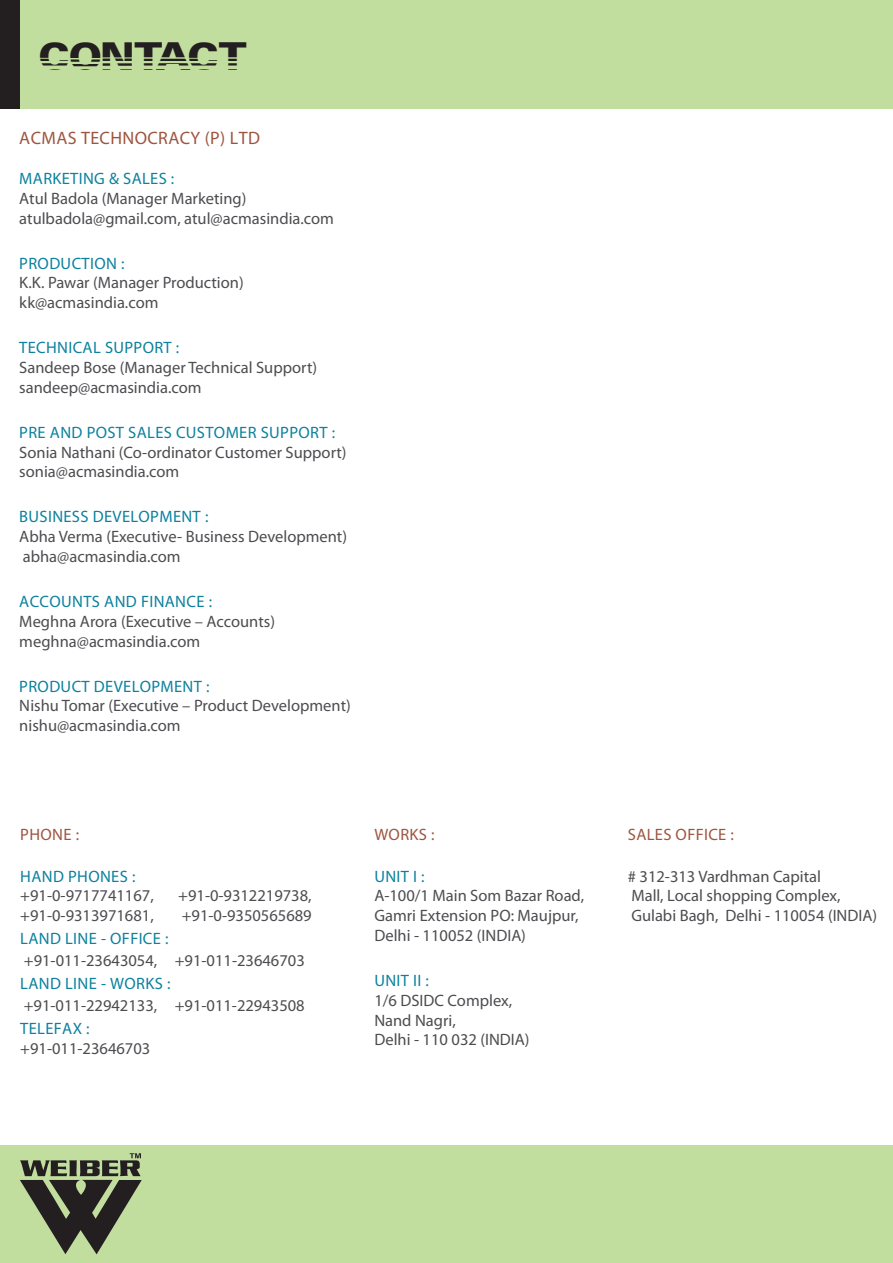
<style>
.page{position:relative;width:893px;height:1263px;background:#fff}
.page>*{position:absolute;margin:0;border:0;box-sizing:border-box;transform-origin:0 0}
.t1{font:48px "Ventilate AOE";letter-spacing:-.005em;color:#231f20}
.t2{font:18px "Myriad Pro";letter-spacing:.02em;color:#9e5540}
.t3{font:16.5px/19.8px "Myriad Pro";color:#4d4d51}
.t4{font:16.5px "Myriad Pro";letter-spacing:.02em;color:#0d819e}
.t5{font:16.5px "Myriad Pro";letter-spacing:.02em;color:#9e5540}
</style>
<div class="page">
<div style="left:0;top:0;width:893px;height:108px;background:#c2de9e"></div>
<div style="left:0;top:1145px;width:893px;height:118px;background:#c2de9e"></div>
<svg style="left:20px;top:1153px;width:122px;height:101px"></svg>
<div style="left:0;top:0;width:20px;height:108px;background:#231f20"></div>
<h1 class="t1" style="left:40px;top:29px;width:210px">CONTACT</h1>
<p class="t2" style="left:19px;top:127px;width:242px">ACMAS TECHNOCRACY (P) LTD</p>
<p class="t4" style="left:19px;top:168px;width:157px">MARKETING &amp; SALES :</p>
<p class="t3" style="left:19px;top:188px;width:316px">Atul Badola (Manager Marketing) atulbadola@gmail.com, atul@acmasindia.com</p>
<p class="t4" style="left:19px;top:253px;width:107px">PRODUCTION :</p>
<p class="t3" style="left:19px;top:273px;width:226px">K.K. Pawar (Manager Production) kk@acmasindia.com</p>
<p class="t4" style="left:19px;top:337px;width:162px">TECHNICAL SUPPORT :</p>
<p class="t3" style="left:19px;top:357px;width:299px">Sandeep Bose (Manager Technical Support) sandeep@acmasindia.com</p>
<p class="t4" style="left:19px;top:422px;width:317px">PRE AND POST SALES CUSTOMER SUPPORT :</p>
<p class="t3" style="left:19px;top:442px;width:329px">Sonia Nathani (Co-ordinator Customer Support) sonia@acmasindia.com</p>
<p class="t4" style="left:19px;top:507px;width:191px">BUSINESS DEVELOPMENT :</p>
<p class="t3" style="left:19px;top:526px;width:329px">Abha Verma (Executive- Business Development) abha@acmasindia.com</p>
<p class="t4" style="left:19px;top:591px;width:194px">ACCOUNTS AND FINANCE :</p>
<p class="t3" style="left:19px;top:611px;width:257px">Meghna Arora (Executive – Accounts) meghna@acmasindia.com</p>
<p class="t4" style="left:19px;top:676px;width:192px">PRODUCT DEVELOPMENT :</p>
<p class="t3" style="left:19px;top:696px;width:333px">Nishu Tomar (Executive – Product Development) nishu@acmasindia.com</p>
<p class="t5" style="left:20px;top:824px;width:60px">PHONE :</p>
<p class="t4" style="left:20px;top:866px;width:117px">HAND PHONES :</p>
<p class="t3" style="left:20px;top:886px;width:135px">+91-0-9717741167,</p>
<p class="t3" style="left:178px;top:886px;width:135px">+91-0-9312219738,</p>
<p class="t3" style="left:20px;top:905px;width:135px">+91-0-9313971681,</p>
<p class="t3" style="left:182px;top:905px;width:132px">+91-0-9350565689</p>
<p class="t4" style="left:20px;top:928px;width:150px">LAND LINE - OFFICE :</p>
<p class="t3" style="left:24px;top:950px;width:282px">+91-011-23643054, +91-011-23646703</p>
<p class="t4" style="left:20px;top:973px;width:152px">LAND LINE - WORKS :</p>
<p class="t3" style="left:24px;top:995px;width:282px">+91-011-22942133, +91-011-22943508</p>
<p class="t4" style="left:20px;top:1018px;width:71px">TELEFAX :</p>
<p class="t3" style="left:20px;top:1038px;width:132px">+91-011-23646703</p>
<p class="t5" style="left:374px;top:824px;width:62px">WORKS :</p>
<p class="t4" style="left:374px;top:866px;width:52px">UNIT I :</p>
<p class="t3" style="left:374px;top:886px;width:211px">A-100/1 Main Som Bazar Road,<br>Gamri Extension PO: Maujpur,<br>Delhi - 110052 (INDIA)</p>
<p class="t4" style="left:374px;top:970px;width:56px">UNIT II :</p>
<p class="t3" style="left:374px;top:990px;width:157px">1/6 DSIDC Complex,<br>Nand Nagri,<br>Delhi - 110 032 (INDIA)</p>
<p class="t5" style="left:628px;top:824px;width:108px">SALES OFFICE :</p>
<p class="t3" style="left:628px;top:866px;width:251px"># 312-313 Vardhman Capital<br>Mall, Local shopping Complex,<br>Gulabi Bagh, Delhi - 110054 (INDIA)</p>
</div>
